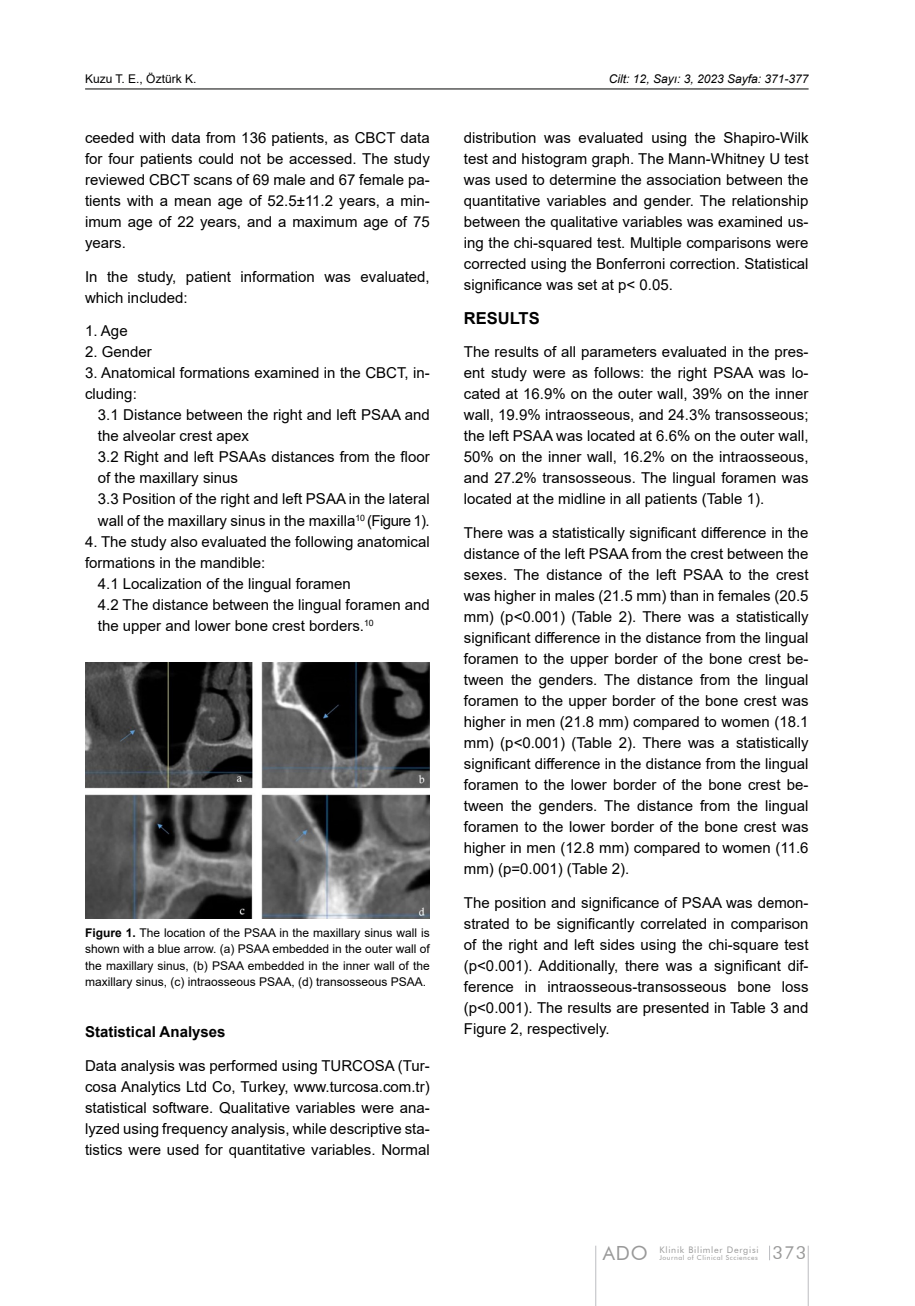
<style>
.page{position:relative;width:915px;height:1306px;background:#fff}
.page>*{position:absolute;margin:0;border:0;box-sizing:border-box;transform-origin:0 0}
.t1{font:18px "Futura BT";color:#999}
.Ana_başlık_altı_başl{font:700 16.5px "Arial";color:#000}
.Metin{font:15px/21px "Arial";color:#000;text-align:justify}
.Paragraf__olmaması_g{font:15px/21px "Arial";color:#000}
.Metin-2{font:700 15px "Arial";color:#000}
.Şekil_ve_Tablo_alt_y{font:12px/16.5px "Arial";color:#000;text-align:justify}
.t2{font:italic 12px "Arial";color:#000}
.t3{font:9px "Futura BT";letter-spacing:.08em;color:#999}
.t4{font:6.75px "Futura BT";letter-spacing:.08em;color:#999}
.s1{font-weight:700}
.s2{font-size:19.5px}
</style>
<div class="page">
<hr style="left:85px;top:89px;width:723px;height:1px;background:#040503">
<hr style="left:595px;top:1245px;width:1px;height:60px;background:#bcbdc1">
<hr style="left:807px;top:1245px;width:1px;height:60px;background:#bcbdc1">
<img style="left:85px;top:662px;width:344px;height:256px">
<p class="Şekil_ve_Tablo_alt_y" style="left:85px;top:71px;width:113px">Kuzu T. E., Öztürk K.</p>
<p class="t2" style="left:608px;top:71px;width:201px">Cilt: 12, Sayı: 3, 2023 Sayfa: 371-377</p>
<p class="Metin" style="left:85px;top:127px;width:346px">ceeded with data from 136 patients, as CBCT data for four patients could not be accessed. The study reviewed CBCT scans of 69 male and 67 female pa&shy;tients with a mean age of 52.5±11.2 years, a min&shy;imum age of 22 years, and a maximum age of 75 years.</p>
<p class="Metin" style="left:85px;top:266px;width:346px">In the study, patient information was evaluated, which included:</p>
<p class="Paragraf__olmaması_g" style="left:85px;top:320px;width:44px">1. Age</p>
<p class="Paragraf__olmaması_g" style="left:85px;top:341px;width:68px">2. Gender</p>
<p class="Paragraf__olmaması_g" style="left:85px;top:362px;width:346px">3. Anatomical formations examined in the CBCT, in&shy;cluding:</p>
<p class="Paragraf__olmaması_g" style="left:98px;top:404px;width:333px">3.1 Distance between the right and left PSAA and the alveolar crest apex</p>
<p class="Paragraf__olmaması_g" style="left:98px;top:446px;width:333px">3.2 Right and left PSAAs distances from the floor of the maxillary sinus</p>
<p class="Paragraf__olmaması_g" style="left:98px;top:488px;width:333px">3.3 Position of the right and left PSAA in the lateral wall of the maxillary sinus in the maxilla<sup>10</sup> (Figure 1).</p>
<p class="Metin" style="left:85px;top:530px;width:346px">4. The study also evaluated the following anatomical formations in the mandible:</p>
<p class="Paragraf__olmaması_g" style="left:98px;top:572px;width:254px">4.1 Localization of the lingual foramen</p>
<p class="Paragraf__olmaması_g" style="left:98px;top:593px;width:333px">4.2 The distance between the lingual foramen and the upper and lower bone crest borders.<sup>10</sup></p>
<p class="Şekil_ve_Tablo_alt_y" style="left:85px;top:924px;width:346px"><span class="s1">Figure 1.</span> The location of the PSAA in the maxillary sinus wall is shown with a blue arrow. (a) PSAA embedded in the outer wall of the maxillary sinus, (b) PSAA embedded in the inner wall of the maxillary sinus, (c) intraosseous PSAA, (d) transosseous PSAA.</p>
<p class="Metin-2" style="left:85px;top:1021px;width:142px">Statistical Analyses</p>
<p class="Metin" style="left:85px;top:1055px;width:346px">Data analysis was performed using TURCOSA (Tur&shy;cosa Analytics Ltd Co, Turkey, www.turcosa.com.tr) statistical software. Qualitative variables were ana&shy;lyzed using frequency analysis, while descriptive sta&shy;tistics were used for quantitative variables. Normal</p>
<p class="Metin" style="left:463px;top:127px;width:346px">distribution was evaluated using the Shapiro-Wilk test and histogram graph. The Mann-Whitney U test was used to determine the association between the quantitative variables and gender. The relationship between the qualitative variables was examined us&shy;ing the chi-squared test. Multiple comparisons were corrected using the Bonferroni correction. Statistical significance was set at p&lt; 0.05.</p>
<p class="Ana_başlık_altı_başl" style="left:463px;top:306px;width:77px">RESULTS</p>
<p class="Metin" style="left:463px;top:341px;width:346px">The results of all parameters evaluated in the pres&shy;ent study were as follows: the right PSAA was lo&shy;cated at 16.9% on the outer wall, 39% on the inner wall, 19.9% intraosseous, and 24.3% transosseous; the left PSAA was located at 6.6% on the outer wall, 50% on the inner wall, 16.2% on the intraosseous, and 27.2% transosseous. The lingual foramen was located at the midline in all patients (Table 1).</p>
<p class="Metin" style="left:463px;top:522px;width:346px">There was a statistically significant difference in the distance of the left PSAA from the crest between the sexes. The distance of the left PSAA to the crest was higher in males (21.5 mm) than in females (20.5 mm) (p&lt;0.001) (Table 2). There was a statistically significant difference in the distance from the lingual foramen to the upper border of the bone crest be&shy;tween the genders. The distance from the lingual foramen to the upper border of the bone crest was higher in men (21.8 mm) compared to women (18.1 mm) (p&lt;0.001) (Table 2). There was a statistically significant difference in the distance from the lingual foramen to the lower border of the bone crest be&shy;tween the genders. The distance from the lingual foramen to the lower border of the bone crest was higher in men (12.8 mm) compared to women (11.6 mm) (p=0.001) (Table 2).</p>
<p class="Metin" style="left:463px;top:892px;width:346px">The position and significance of PSAA was demon&shy;strated to be significantly correlated in comparison of the right and left sides using the chi-square test (p&lt;0.001). Additionally, there was a significant dif&shy;ference in intraosseous-transosseous bone loss (p&lt;0.001). The results are presented in Table 3 and Figure 2, respectively.</p>
<p class="t3" style="left:602px;top:1243px;width:157px"><span class="s2">ADO</span> Klinik Bilimler Dergisi</p>
<p class="t4" style="left:659px;top:1253px;width:100px">Journal of Clinical Scciences</p>
<p class="t1" style="left:772px;top:1242px;width:36px">373</p>
</div>
